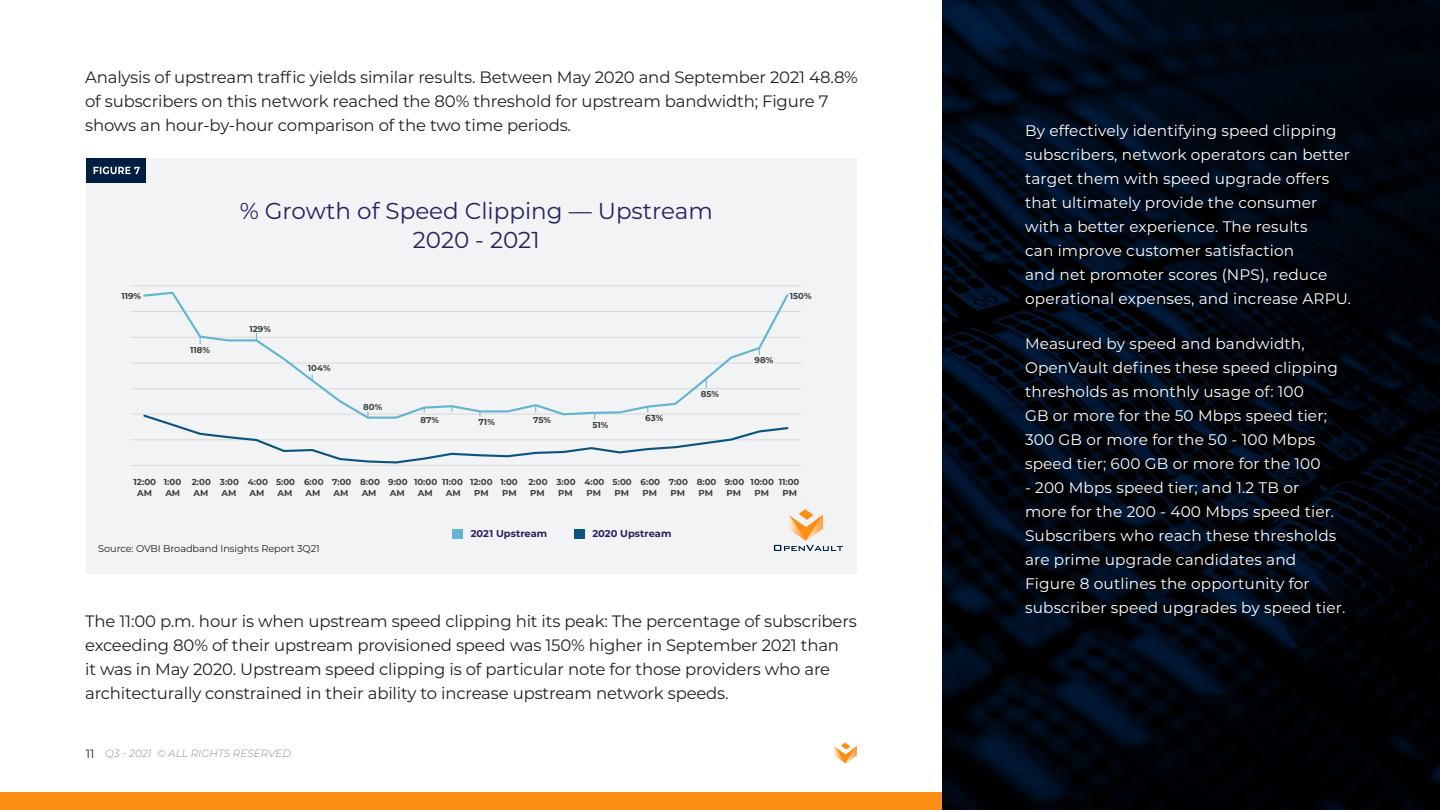
<style>
.page{position:relative;width:1440px;height:810px;background:#fff}
.page>*{position:absolute;margin:0;border:0;box-sizing:border-box;transform-origin:0 0}
.t1{font:23.1px/29.5px "Montserrat";color:#252161;text-align:center}
.bullets{font:16.5px/24px "Montserrat";letter-spacing:-.01em;color:#231f20}
.bullets-2{font:15.3px/24px "Montserrat";letter-spacing:.01em;color:#fff}
.t2{font:italic 300 10.5px "Montserrat";color:#8a8c8f}
.t3{font:700 9.9px "Montserrat";color:#252161}
.t4{font:9.75px "Montserrat";letter-spacing:-.01em;color:#231f20}
.t5{font:700 8.7px/10.5px "Montserrat";color:#404040}
.t6{font:700 8.55px "Montserrat";color:#404040}
.s1{font-weight:400;font-style:normal;font-size:12px;color:#231f20}
</style>
<div class="page">
<svg style="left:834px;top:743px;width:22px;height:20px"></svg>
<div style="left:0;top:793px;width:945px;height:17px;background:#ff8e16"></div>
<div style="left:86px;top:158px;width:770px;height:416px;background:#f2f3f4"></div>
<hr style="left:130px;top:465px;width:671px;height:1px;background:#dad9d8">
<hr style="left:130px;top:439px;width:671px;height:1px;background:#dad9d8">
<hr style="left:130px;top:414px;width:671px;height:1px;background:#dad9d8">
<hr style="left:130px;top:388px;width:671px;height:1px;background:#dad9d8">
<hr style="left:130px;top:363px;width:671px;height:1px;background:#dad9d8">
<hr style="left:130px;top:337px;width:671px;height:1px;background:#dad9d8">
<hr style="left:130px;top:311px;width:671px;height:1px;background:#dad9d8">
<hr style="left:130px;top:285px;width:671px;height:1px;background:#dad9d8">
<svg style="left:142px;top:291px;width:648px;height:114px"></svg>
<svg style="left:142px;top:405px;width:648px;height:59px"></svg>
<svg style="left:774px;top:509px;width:69px;height:42px"></svg>
<div style="left:452px;top:530px;width:10px;height:9px;background:#61b4d2"></div>
<div style="left:574px;top:530px;width:10px;height:9px;background:#095581"></div>
<div style="left:86px;top:158px;width:60px;height:24px;background:#001e41"></div>
<svg style="left:94px;top:167px;width:46px;height:7px"></svg>
<svg style="left:942px;top:0;width:498px;height:810px;background:#000710"></svg>
<p class="bullets" style="left:85px;top:65px;width:774px">Analysis of upstream traffic yields similar results. Between May 2020 and September 2021 48.8% of subscribers on this network reached the 80% threshold for upstream bandwidth; Figure 7 shows an hour-by-hour comparison of the two time periods.</p>
<p class="t6" style="left:121px;top:290px;width:21px">119%</p>
<p class="t6" style="left:190px;top:344px;width:21px">118%</p>
<p class="t1" style="left:240px;top:195px;width:475px">% Growth of Speed Clipping — Upstream<br>2020 - 2021</p>
<p class="t6" style="left:249px;top:323px;width:23px">129%</p>
<p class="t6" style="left:308px;top:362px;width:24px">104%</p>
<p class="t6" style="left:363px;top:401px;width:21px">80%</p>
<p class="t6" style="left:420px;top:414px;width:20px">87%</p>
<p class="t6" style="left:479px;top:416px;width:18px">71%</p>
<p class="t6" style="left:533px;top:414px;width:19px">75%</p>
<p class="t6" style="left:592px;top:419px;width:17px">51%</p>
<p class="t6" style="left:645px;top:412px;width:20px">63%</p>
<p class="t6" style="left:701px;top:388px;width:20px">85%</p>
<p class="t6" style="left:790px;top:290px;width:23px">150%</p>
<p class="t6" style="left:754px;top:354px;width:20px">98%</p>
<p class="t5" style="left:134px;top:476px;width:24px;text-align:center">12:00<br>AM</p>
<p class="t5" style="left:164px;top:476px;width:19px">1:00<br>AM</p>
<p class="t5" style="left:192px;top:476px;width:21px">2:00<br>AM</p>
<p class="t5" style="left:220px;top:476px;width:21px">3:00<br>AM</p>
<p class="t5" style="left:248px;top:476px;width:21px">4:00<br>AM</p>
<p class="t5" style="left:276px;top:476px;width:21px">5:00<br>AM</p>
<p class="t5" style="left:304px;top:476px;width:21px">6:00<br>AM</p>
<p class="t5" style="left:332px;top:476px;width:21px">7:00<br>AM</p>
<p class="t5" style="left:360px;top:476px;width:21px">8:00<br>AM</p>
<p class="t5" style="left:388px;top:476px;width:21px">9:00<br>AM</p>
<p class="t5" style="left:414px;top:476px;width:25px;text-align:center">10:00<br>AM</p>
<p class="t5" style="left:442px;top:476px;width:22px;text-align:center">11:00<br>AM</p>
<p class="t5" style="left:470px;top:476px;width:24px;text-align:center">12:00<br>PM</p>
<p class="t5" style="left:500px;top:476px;width:19px">1:00<br>PM</p>
<p class="t5" style="left:528px;top:476px;width:21px">2:00<br>PM</p>
<p class="t5" style="left:556px;top:476px;width:21px">3:00<br>PM</p>
<p class="t5" style="left:584px;top:476px;width:21px">4:00<br>PM</p>
<p class="t5" style="left:612px;top:476px;width:21px">5:00<br>PM</p>
<p class="t5" style="left:640px;top:476px;width:21px">6:00<br>PM</p>
<p class="t5" style="left:669px;top:476px;width:21px">7:00<br>PM</p>
<p class="t5" style="left:697px;top:476px;width:21px">8:00<br>PM</p>
<p class="t5" style="left:725px;top:476px;width:21px">9:00<br>PM</p>
<p class="t5" style="left:750px;top:476px;width:25px;text-align:center">10:00<br>PM</p>
<p class="t5" style="left:778px;top:476px;width:22px;text-align:center">11:00<br>PM</p>
<p class="t4" style="left:98px;top:542px;width:223px">Source: OVBI Broadband Insights Report 3Q21</p>
<p class="t3" style="left:471px;top:527px;width:78px">2021 Upstream</p>
<p class="t3" style="left:592px;top:527px;width:81px">2020 Upstream</p>
<p class="bullets" style="left:85px;top:608px;width:773px">The 11:00 p.m. hour is when upstream speed clipping hit its peak: The percentage of subscribers exceeding 80% of their upstream provisioned speed was 150% higher in September 2021 than<br>it was in May 2020. Upstream speed clipping is of particular note for those providers who are architecturally constrained in their ability to increase upstream network speeds.</p>
<p class="t2" style="left:86px;top:747px;width:207px"><span class="s1">11</span> Q3 - 2021 © ALL RIGHTS RESERVED</p>
<p class="bullets-2" style="left:1025px;top:118px;width:328px">By effectively identifying speed clipping subscribers, network operators can better target them with speed upgrade offers that ultimately provide the consumer with a better experience. The results<br>can improve customer satisfaction<br>and net promoter scores (NPS), reduce operational expenses, and increase ARPU.</p>
<p class="bullets-2" style="left:1025px;top:331px;width:314px">Measured by speed and bandwidth, OpenVault defines these speed clipping thresholds as monthly usage of: 100<br>GB or more for the 50 Mbps speed tier; 300 GB or more for the 50 - 100 Mbps speed tier; 600 GB or more for the 100</p>
<p class="bullets-2" style="left:1025px;top:475px;width:322px">- 200 Mbps speed tier; and 1.2 TB or<br>more for the 200 - 400 Mbps speed tier.<br>Subscribers who reach these thresholds are prime upgrade candidates and Figure 8 outlines the opportunity for subscriber speed upgrades by speed tier.</p>
</div>
